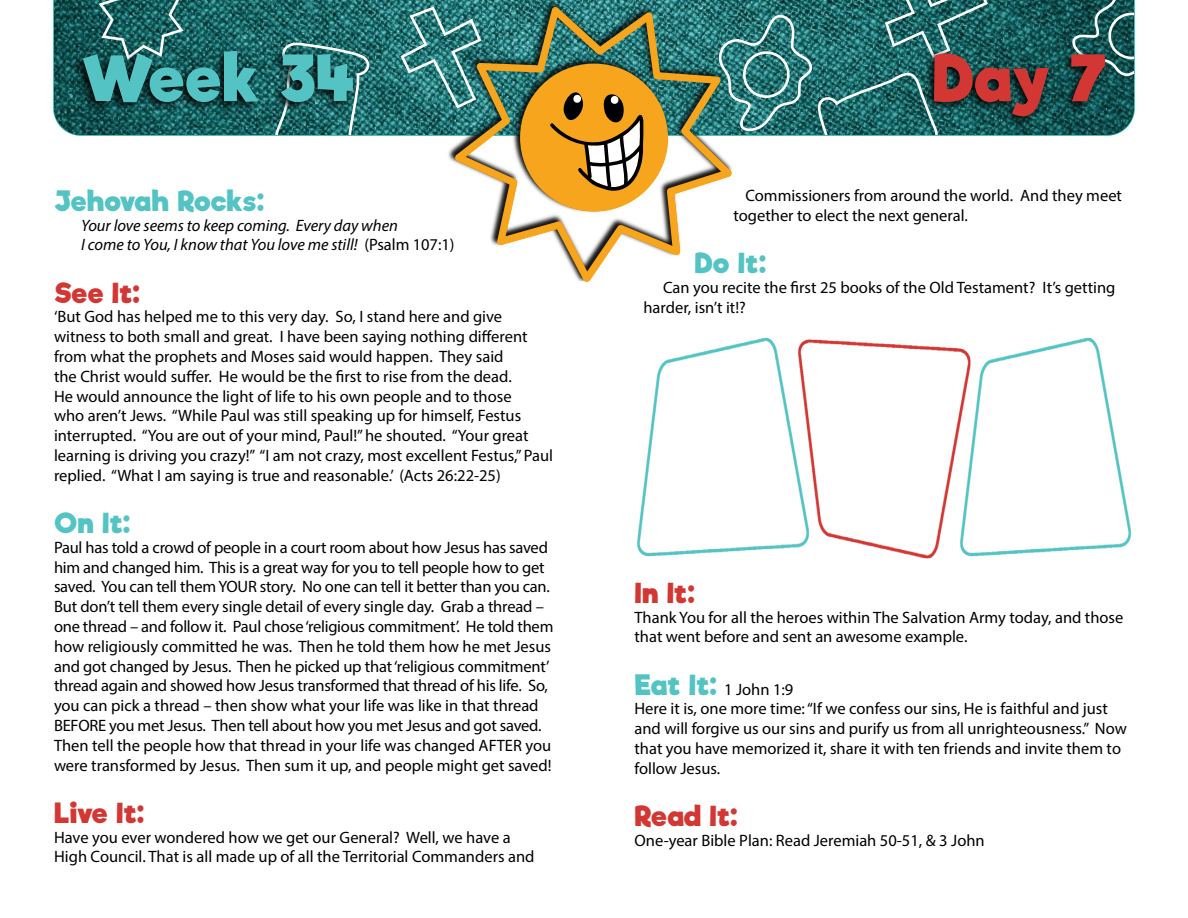
<style>
.page{position:relative;width:1188px;height:918px;background:#fff}
.page>*{position:absolute;margin:0;border:0;box-sizing:border-box;transform-origin:0 0}
.t1{font:700 61.5px "Riffic";letter-spacing:-.015em;color:#54c3c4}
.t2{font:700 61.5px "Riffic";color:#d33733}
.t3{font:700 27px "Riffic";letter-spacing:-.01em;color:#d33733}
.t4{font:700 27px "Riffic";letter-spacing:-.015em;color:#54c3c4}
.t5{font:16.5px/19.8px "Myriad Pro";color:#000}
.t6{font:italic 16.5px/19.8px "Myriad Pro";letter-spacing:-.005em;color:#000}
.s1{font-style:normal}
.s2{font-family:"Riffic";font-weight:700;font-size:27px;color:#54c3c4}
</style>
<div class="page">
<img style="left:54px;top:0;width:1080px;height:135px">
<svg style="left:99px;top:0;width:85px;height:47px;background:#2e6f6e"></svg>
<svg style="left:275px;top:43px;width:95px;height:92px;background:#347878"></svg>
<svg style="left:401px;top:7px;width:44px;height:102px;background:#3f8686"></svg>
<svg style="left:735px;top:0;width:253px;height:135px;background:#317777"></svg>
<svg style="left:1072px;top:0;width:62px;height:76px;background:#2f6666"></svg>
<img style="left:445px;top:0;width:290px;height:176px">
<svg style="left:455px;top:7px;width:277px;height:274px"></svg>
<svg style="left:549px;top:79px;width:95px;height:114px;background:#c6923a"></svg>
<img style="left:637px;top:337px;width:159px;height:220px">
<img style="left:973px;top:337px;width:158px;height:220px">
<img style="left:796px;top:339px;width:177px;height:220px">
<div style="left:72px;top:47px;width:286px;height:67px;background:#000;opacity:.95"></div>
<div style="left:922px;top:48px;width:188px;height:80px;background:#000;opacity:.95"></div>
<p class="t1" style="left:81px;top:40px;width:275px">Week 34</p>
<p class="t2" style="left:932px;top:40px;width:176px">Day 7</p>
<p class="t4" style="left:54px;top:184px;width:212px">Jehovah Rocks:</p>
<p class="t6" style="left:81px;top:215px;width:375px">Your love seems to keep coming. Every day when<br>I come to You, I know that You love me still! <span class="s1">(Psalm 107:1)</span></p>
<p class="t3" style="left:54px;top:276px;width:88px">See It:</p>
<p class="t5" style="left:54px;top:307px;width:501px">‘But God has helped me to this very day. So, I stand here and give witness to both small and great. I have been saying nothing different from what the prophets and Moses said would happen. They said<br>the Christ would suffer. He would be the first to rise from the dead.<br>He would announce the light of life to his own people and to those<br>who aren’t Jews. “While Paul was still speaking up for himself, Festus interrupted. “You are out of your mind, Paul!” he shouted. “Your great learning is driving you crazy!” “I am not crazy, most excellent Festus,” Paul replied. “What I am saying is true and reasonable.’ (Acts 26:22-25)</p>
<p class="t4" style="left:54px;top:506px;width:78px">On It:</p>
<p class="t5" style="left:54px;top:537px;width:501px">Paul has told a crowd of people in a court room about how Jesus has saved him and changed him. This is a great way for you to tell people how to get saved. You can tell them YOUR story. No one can tell it better than you can.<br>But don’t tell them every single detail of every single day. Grab a thread – one thread – and follow it. Paul chose ‘religious commitment’. He told them how religiously committed he was. Then he told them how he met Jesus and got changed by Jesus. Then he picked up that ‘religious commitment’ thread again and showed how Jesus transformed that thread of his life. So, you can pick a thread – then show what your life was like in that thread BEFORE you met Jesus. Then tell about how you met Jesus and got saved.<br>Then tell the people how that thread in your life was changed AFTER you were transformed by Jesus. Then sum it up, and people might get saved!</p>
<p class="t3" style="left:54px;top:796px;width:92px">Live It:</p>
<p class="t5" style="left:54px;top:827px;width:482px">Have you ever wondered how we get our General? Well, we have a<br>High Council. That is all made up of all the Territorial Commanders and</p>
<p class="t5" style="left:734px;top:186px;width:390px;text-indent:12px">Commissioners from around the world. And they meet together to elect the next general.</p>
<p class="t4" style="left:694px;top:247px;width:73px">Do It:</p>
<p class="t5" style="left:644px;top:277px;width:473px;text-indent:20px">Can you recite the first 25 books of the Old Testament? It’s getting harder, isn’t it!?</p>
<p class="t3" style="left:634px;top:576px;width:62px">In It:</p>
<p class="t5" style="left:634px;top:607px;width:490px">Thank You for all the heroes within The Salvation Army today, and those that went before and sent an awesome example.</p>
<p class="t5" style="left:634px;top:679px;width:160px"><span class="s2">Eat It:</span> 1 John 1:9</p>
<p class="t5" style="left:634px;top:699px;width:494px">Here it is, one more time: “If we confess our sins, He is faithful and just and will forgive us our sins and purify us from all unrighteousness.” Now that you have memorized it, share it with ten friends and invite them to follow Jesus.</p>
<p class="t3" style="left:634px;top:799px;width:105px">Read It:</p>
<p class="t5" style="left:634px;top:830px;width:352px">One-year Bible Plan: Read Jeremiah 50-51, &amp; 3 John</p>
</div>
